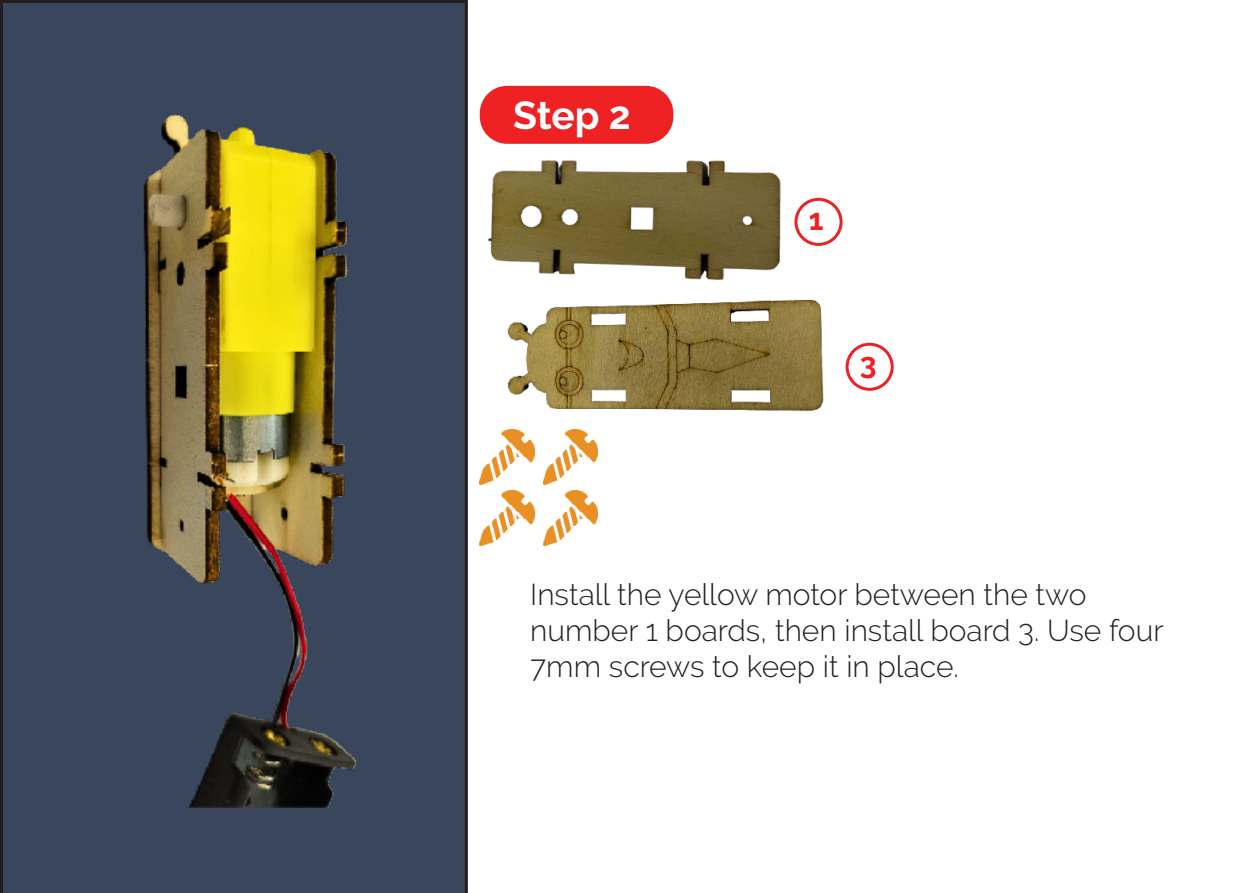
<style>
.page{position:relative;width:1259px;height:893px;background:#fff}
.page>*{position:absolute;margin:0;border:0;box-sizing:border-box;transform-origin:0 0}
.t1{font:700 39px "Raleway";color:#fff}
.t2{font:300 30px/36px "Raleway";color:#231f20}
.t3{font:700 30px "Raleway";color:#ed2224}
</style>
<div class="page">
<div style="left:480px;top:86px;width:193px;height:58px;background:#ee2123;border-radius:27px"></div>
<div style="left:0;top:0;width:468px;height:893px;background:#3a465c"></div>
<img style="left:85px;top:85px;width:329px;height:723px">
<img style="left:488px;top:160px;width:293px;height:120px">
<img style="left:505px;top:299px;width:319px;height:131px">
<div style="left:794px;top:198px;width:48px;height:48px;border:3px solid #ed2224;border-radius:50%"></div>
<div style="left:845px;top:343px;width:48px;height:48px;border:3px solid #ed2224;border-radius:50%"></div>
<img style="left:480px;top:430px;width:54px;height:54px">
<img style="left:543px;top:430px;width:55px;height:54px">
<img style="left:480px;top:491px;width:54px;height:55px">
<img style="left:543px;top:491px;width:55px;height:55px">
<p class="t1" style="left:513px;top:93px;width:119px">Step 2</p>
<p class="t3" style="left:809px;top:202px;width:16px">1</p>
<p class="t3" style="left:860px;top:347px;width:18px">3</p>
<p class="t2" style="left:530px;top:576px;width:558px">Install the yellow motor between the two</p>
<p class="t2" style="left:530px;top:612px;width:635px">number 1 boards, then install board 3. Use four<br>7mm screws to keep it in place.</p>
</div>
